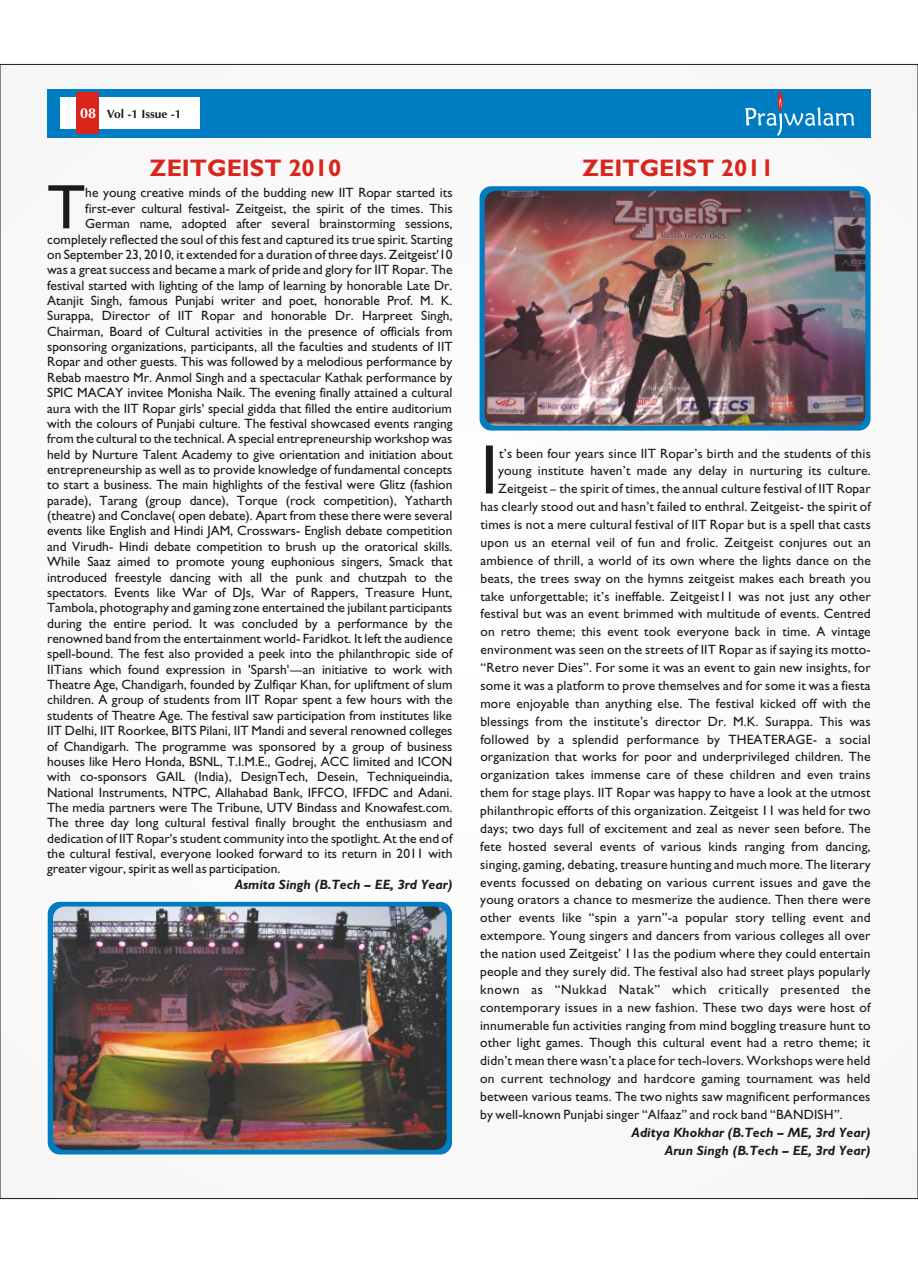
<style>
.page{position:relative;width:918px;height:1263px;background:#fff}
.page>*{position:absolute;margin:0;border:0;box-sizing:border-box;transform-origin:0 0}
.t1{font:70.5px "Gill Sans";color:#1f1a17}
.t2{font:63px "Gill Sans";color:#1f1a17}
.t3{font:700 24px "Gill Sans";color:#d9261c}
.t4{font:13.5px/17.9px "Gill Sans";color:#1f1a17}
.t5{font:italic 700 13.5px/18px "Gill Sans";color:#1f1a17;text-align:right}
.t6{font:700 12px "Ottawa";color:#1f1a17}
.s1{font-size:14.4px;color:#fff}
</style>
<div class="page">
<div style="left:0;top:64px;width:918px;height:1134px;background:#fafafa"></div>
<div style="left:47px;top:89px;width:824px;height:48px;background:#007dc2"></div>
<div style="left:60px;top:97px;width:140px;height:32px;background:#fff"></div>
<svg style="left:76px;top:94px;width:1px;height:39px"></svg>
<div style="left:77px;top:92px;width:22px;height:42px;background:#d9261c"></div>
<svg style="left:745px;top:91px;width:109px;height:45px"></svg>
<div style="left:48px;top:902px;width:404px;height:252px;background:#007dc2;border-radius:12px"></div>
<img style="left:53px;top:906px;width:394px;height:244px;border-radius:12px">
<svg style="left:480px;top:186px;width:391px;height:245px;background:#1182c1"></svg>
<img style="left:485px;top:191px;width:380px;height:235px;border-radius:11px">
<p class="t6" style="left:80px;top:106px;width:103px"><span class="s1">08</span> Vol -1 Issue -1</p>
<h3 class="t3" style="left:150px;top:160px;width:193px">ZEITGEIST 2010</h3>
<h3 class="t3" style="left:583px;top:160px;width:193px">ZEITGEIST 2011</h3>
<h2 class="t2" style="left:47px;top:185px;width:40px">T</h2>
<p class="t4" style="left:85px;top:185px;width:369px">he young creative minds of the budding new IIT Ropar started its</p>
<p class="t4" style="left:85px;top:201px;width:369px">first-ever cultural festival- Zeitgeist, the spirit of the times. This</p>
<p class="t4" style="left:85px;top:216px;width:369px">German name, adopted after several brainstorming sessions,</p>
<p class="t4" style="left:47px;top:231px;width:407px">completely reflected the soul of this fest and captured its true spirit. Starting</p>
<p class="t4" style="left:47px;top:247px;width:407px">on September 23, 2010, it extended for a duration of three days. Zeitgeist'10</p>
<p class="t4" style="left:47px;top:262px;width:407px">was a great success and became a mark of pride and glory for IIT Ropar. The</p>
<p class="t4" style="left:47px;top:278px;width:407px">festival started with lighting of the lamp of learning by honorable Late Dr.</p>
<p class="t4" style="left:47px;top:293px;width:407px">Atanjit Singh, famous Punjabi writer and poet, honorable Prof. M. K.</p>
<p class="t4" style="left:47px;top:308px;width:407px">Surappa, Director of IIT Ropar and honorable Dr. Harpreet Singh,</p>
<p class="t4" style="left:47px;top:324px;width:407px">Chairman, Board of Cultural activities in the presence of officials from</p>
<p class="t4" style="left:47px;top:339px;width:407px">sponsoring organizations, participants, all the faculties and students of IIT</p>
<p class="t4" style="left:47px;top:354px;width:407px">Ropar and other guests. This was followed by a melodious performance by</p>
<p class="t4" style="left:47px;top:370px;width:407px">Rebab maestro Mr. Anmol Singh and a spectacular Kathak performance by</p>
<p class="t4" style="left:47px;top:385px;width:407px">SPIC MACAY invitee Monisha Naik. The evening finally attained a cultural</p>
<p class="t4" style="left:47px;top:400px;width:406px">aura with the IIT Ropar girls' special gidda that filled the entire auditorium</p>
<p class="t4" style="left:47px;top:416px;width:407px">with the colours of Punjabi culture. The festival showcased events ranging</p>
<p class="t4" style="left:47px;top:431px;width:407px">from the cultural to the technical. A special entrepreneurship workshop was</p>
<p class="t4" style="left:47px;top:447px;width:407px">held by Nurture Talent Academy to give orientation and initiation about</p>
<p class="t4" style="left:47px;top:462px;width:407px">entrepreneurship as well as to provide knowledge of fundamental concepts</p>
<p class="t4" style="left:47px;top:477px;width:407px">to start a business. The main highlights of the festival were Glitz (fashion</p>
<p class="t4" style="left:47px;top:493px;width:407px">parade), Tarang (group dance), Torque (rock competition), Yatharth</p>
<p class="t4" style="left:47px;top:508px;width:407px">(theatre) and Conclave( open debate). Apart from these there were several</p>
<p class="t4" style="left:47px;top:523px;width:407px">events like English and Hindi JAM, Crosswars- English debate competition</p>
<p class="t4" style="left:47px;top:539px;width:407px">and Virudh- Hindi debate competition to brush up the oratorical skills.</p>
<p class="t4" style="left:47px;top:554px;width:407px">While Saaz aimed to promote young euphonious singers, Smack that</p>
<p class="t4" style="left:47px;top:569px;width:407px">introduced freestyle dancing with all the punk and chutzpah to the</p>
<p class="t4" style="left:47px;top:585px;width:407px">spectators. Events like War of DJs, War of Rappers, Treasure Hunt,</p>
<p class="t4" style="left:47px;top:600px;width:407px">Tambola, photography and gaming zone entertained the jubilant participants</p>
<p class="t4" style="left:47px;top:616px;width:407px">during the entire period. It was concluded by a performance by the</p>
<p class="t4" style="left:47px;top:631px;width:407px">renowned band from the entertainment world- Faridkot. It left the audience</p>
<p class="t4" style="left:47px;top:646px;width:407px">spell-bound. The fest also provided a peek into the philanthropic side of</p>
<p class="t4" style="left:47px;top:662px;width:407px">IITians which found expression in 'Sparsh'—an initiative to work with</p>
<p class="t4" style="left:47px;top:677px;width:407px">Theatre Age, Chandigarh, founded by Zulfiqar Khan, for upliftment of slum</p>
<p class="t4" style="left:47px;top:692px;width:407px">children. A group of students from IIT Ropar spent a few hours with the</p>
<p class="t4" style="left:47px;top:708px;width:406px">students of Theatre Age. The festival saw participation from institutes like</p>
<p class="t4" style="left:47px;top:723px;width:407px">IIT Delhi, IIT Roorkee, BITS Pilani, IIT Mandi and several renowned colleges</p>
<p class="t4" style="left:47px;top:738px;width:407px">of Chandigarh. The programme was sponsored by a group of business</p>
<p class="t4" style="left:47px;top:754px;width:407px">houses like Hero Honda, BSNL, T.I.M.E., Godrej, ACC limited and ICON</p>
<p class="t4" style="left:47px;top:769px;width:407px">with co-sponsors GAIL (India), DesignTech, Desein, Techniqueindia,</p>
<p class="t4" style="left:47px;top:785px;width:407px">National Instruments, NTPC, Allahabad Bank, IFFCO, IFFDC and Adani.</p>
<p class="t4" style="left:47px;top:800px;width:407px">The media partners were The Tribune, UTV Bindass and Knowafest.com.</p>
<p class="t4" style="left:47px;top:815px;width:407px">The three day long cultural festival finally brought the enthusiasm and</p>
<p class="t4" style="left:47px;top:831px;width:407px">dedication of IIT Ropar's student community into the spotlight. At the end of</p>
<p class="t4" style="left:47px;top:846px;width:407px">the cultural festival, everyone looked forward to its return in 2011 with</p>
<p class="t4" style="left:47px;top:861px;width:235px">greater vigour, spirit as well as participation.</p>
<p class="t5" style="left:235px;top:877px;width:219px">Asmita Singh (B.Tech – EE, 3rd Year)</p>
<h1 class="t1" style="left:481px;top:445px;width:19px">I</h1>
<p class="t4" style="left:498px;top:446px;width:374px">t’s been four years since IIT Ropar’s birth and the students of this young institute haven’t made any delay in nurturing its culture.</p>
<p class="t4" style="left:480px;top:481px;width:392px;text-align:justify;text-indent:18px">Zeitgeist – the spirit of times, the annual culture festival of IIT Ropar has clearly stood out and hasn’t failed to enthral. Zeitgeist- the spirit of times is not a mere cultural festival of IIT Ropar but is a spell that casts upon us an eternal veil of fun and frolic. Zeitgeist conjures out an ambience of thrill, a world of its own where the lights dance on the beats, the trees sway on the hymns zeitgeist makes each breath you take unforgettable; it’s ineffable. Zeitgeist11 was not just any other festival but was an event brimmed with multitude of events. Centred on retro theme; this event took everyone back in time. A vintage environment was seen on the streets of IIT Ropar as if saying its motto-“Retro never Dies”. For some it was an event to gain new insights, for some it was a platform to prove themselves and for some it was a fiesta more enjoyable than anything else. The festival kicked off with the blessings from the institute’s director Dr. M.K. Surappa. This was followed by a splendid performance by THEATERAGE- a social organization that works for poor and underprivileged children. The organization takes immense care of these children and even trains them for stage plays. IIT Ropar was happy to have a look at the utmost philanthropic efforts of this organization. Zeitgeist 11 was held for two days; two days full of excitement and zeal as never seen before. The fete hosted several events of various kinds ranging from dancing, singing, gaming, debating, treasure hunting and much more. The literary events focussed on debating on various current issues and gave the young orators a chance to mesmerize the audience. Then there were other events like “spin a yarn”-a popular story telling event and extempore. Young singers and dancers from various colleges all over the nation used Zeitgeist’ 11as the podium where they could entertain people and they surely did. The festival also had street plays popularly known as “Nukkad Natak” which critically presented the contemporary issues in a new fashion. These two days were host of innumerable fun activities ranging from mind boggling treasure hunt to other light games. Though this cultural event had a retro theme; it didn’t mean there wasn’t a place for tech-lovers. Workshops were held on current technology and hardcore gaming tournament was held between various teams. The two nights saw magnificent performances by well-known Punjabi singer “Alfaaz” and rock band “BANDISH”.</p>
<p class="t5" style="left:632px;top:1125px;width:240px">Aditya Khokhar (B.Tech – ME, 3rd Year)<br>Arun Singh (B.Tech – EE, 3rd Year)</p>
</div>
